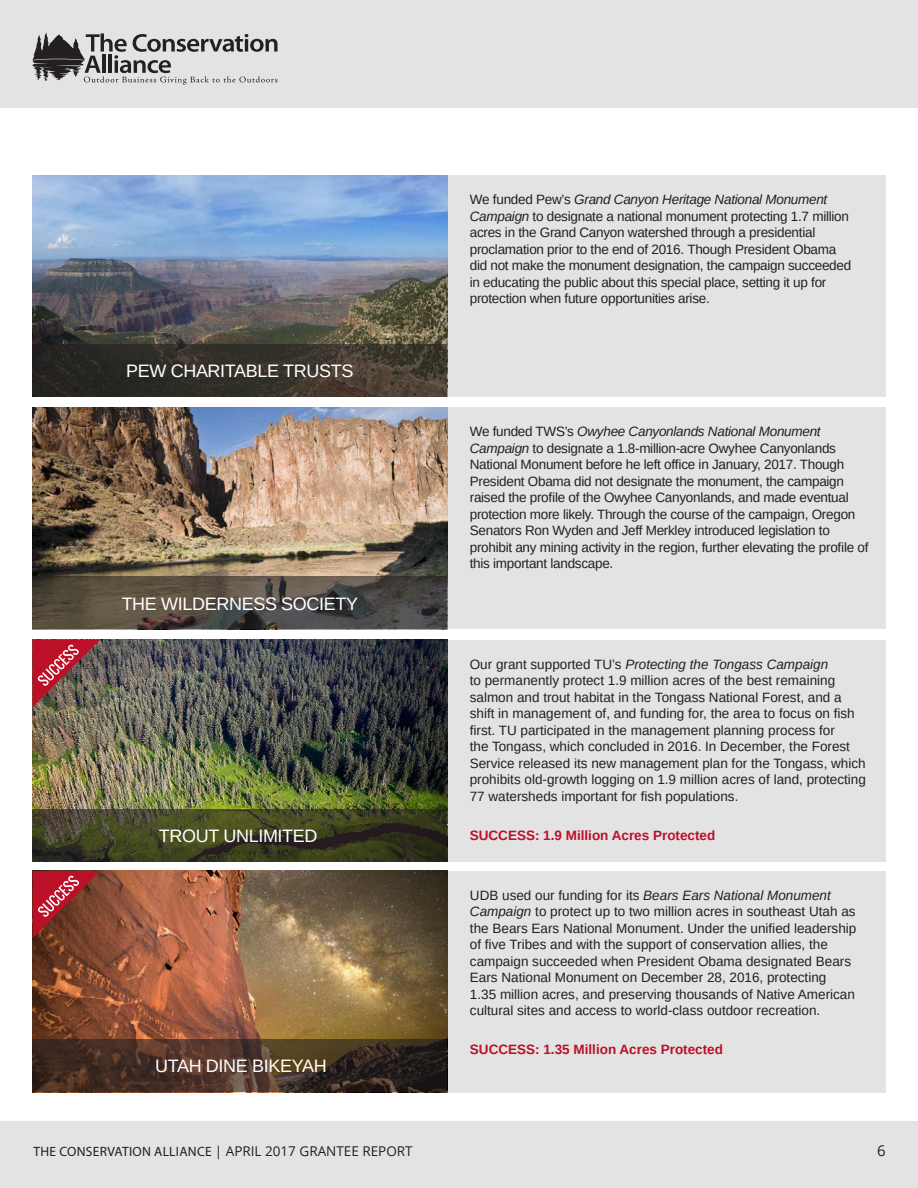
<style>
.page{position:relative;width:918px;height:1188px;background:#fff}
.page>*{position:absolute;margin:0;border:0;box-sizing:border-box;transform-origin:0 0}
.grantee_name{font:18px "Arimo";letter-spacing:-.02em;color:#fff}
.t1{font:15px "Open Sans";color:#231f20}
.SMALL_COPY{font:13.5px/16.5px "Arimo";color:#231f20}
.SMALL_COPY-2{font:13.5px/16.5px "Arimo";letter-spacing:-.02em;color:#231f20}
.Success{font:700 13.5px "Arimo";color:#bc0f28}
.t2{font:13.5px "Myriad Pro";letter-spacing:.02em;color:#231f20}
.s1{font-family:"Open Sans"}
.s2{font-style:italic}
</style>
<div class="page">
<div style="left:0;top:0;width:918px;height:108px;background:#e3e3e3"></div>
<svg style="left:32px;top:32px;width:246px;height:53px"></svg>
<div style="left:0;top:1121px;width:918px;height:67px;background:#e3e3e3"></div>
<div style="left:32px;top:176px;width:854px;height:221px;background:#e3e3e3"></div>
<div style="left:32px;top:408px;width:854px;height:221px;background:#e3e3e3"></div>
<div style="left:32px;top:640px;width:854px;height:221px;background:#e3e3e3"></div>
<img style="left:32px;top:176px;width:415px;height:169px">
<img style="left:32px;top:408px;width:415px;height:169px">
<img style="left:32px;top:640px;width:415px;height:169px">
<svg style="left:32px;top:345px;width:415px;height:52px;background:#36312a"></svg>
<svg style="left:32px;top:577px;width:415px;height:52px;background:#504a42"></svg>
<svg style="left:32px;top:809px;width:415px;height:52px;background:#3d3e22"></svg>
<div style="left:33px;top:871px;width:853px;height:221px;background:#e3e3e3"></div>
<img style="left:33px;top:871px;width:414px;height:168px">
<svg style="left:33px;top:871px;width:67px;height:67px;background:#993434"></svg>
<svg style="left:32px;top:1039px;width:415px;height:53px;background:#433024"></svg>
<img style="left:32px;top:640px;width:68px;height:67px">
<p class="grantee_name" style="left:126px;top:360px;width:229px">PEW CHARITABLE TRUSTS</p>
<p class="grantee_name" style="left:122px;top:592px;width:238px">THE WILDERNESS SOCIETY</p>
<p class="grantee_name" style="left:159px;top:824px;width:160px">TROUT UNLIMITED</p>
<p class="grantee_name" style="left:155px;top:1054px;width:173px">UTAH DINE BIKEYAH</p>
<p class="t2" style="left:34px;top:1143px;width:381px">THE CONSERVATION ALLIANCE <span class="s1">| APRIL 2017 GRANTEE REPORT</span></p>
<p class="SMALL_COPY-2" style="left:470px;top:191px;width:383px">We funded Pew’s <span class="s2">Grand Canyon Heritage National Monument Campaign</span> to designate a national monument protecting 1.7 million acres in the Grand Canyon watershed through a presidential proclamation prior to the end of 2016. Though President Obama did not make the monument designation, the campaign succeeded in educating the public about this special place, setting it up for protection when future opportunities arise.</p>
<p class="SMALL_COPY-2" style="left:470px;top:424px;width:400px">We funded TWS’s <span class="s2">Owyhee Canyonlands National Monument Campaign</span> to designate a 1.8-million-acre Owyhee Canyonlands National Monument before he left office in January, 2017. Though President Obama did not designate the monument, the campaign raised the profile of the Owyhee Canyonlands, and made eventual protection more likely. Through the course of the campaign, Oregon Senators Ron Wyden and Jeff Merkley introduced legislation to prohibit any mining activity in the region, further elevating the profile of this important landscape.</p>
<p class="SMALL_COPY" style="left:470px;top:656px;width:398px">Our grant supported TU’s <span class="s2">Protecting the Tongass Campaign<br></span>to permanently protect 1.9 million acres of the best remaining salmon and trout habitat in the Tongass National Forest, and a shift in management of, and funding for, the area to focus on fish first. TU participated in the management planning process for<br>the Tongass, which concluded in 2016. In December, the Forest Service released its new management plan for the Tongass, which prohibits old-growth logging on 1.9 million acres of land, protecting 77 watersheds important for fish populations.</p>
<p class="Success" style="left:470px;top:826px;width:247px">SUCCESS: 1.9 Million Acres Protected</p>
<p class="SMALL_COPY" style="left:470px;top:887px;width:388px">UDB used our funding for its <span class="s2">Bears Ears National Monument Campaign</span> to protect up to two million acres in southeast Utah as the Bears Ears National Monument. Under the unified leadership of five Tribes and with the support of conservation allies, the campaign succeeded when President Obama designated Bears Ears National Monument on December 28, 2016, protecting<br>1.35 million acres, and preserving thousands of Native American cultural sites and access to world-class outdoor recreation.</p>
<p class="Success" style="left:470px;top:1040px;width:255px">SUCCESS: 1.35 Million Acres Protected</p>
<p class="t1" style="left:877px;top:1140px;width:10px">6</p>
</div>
